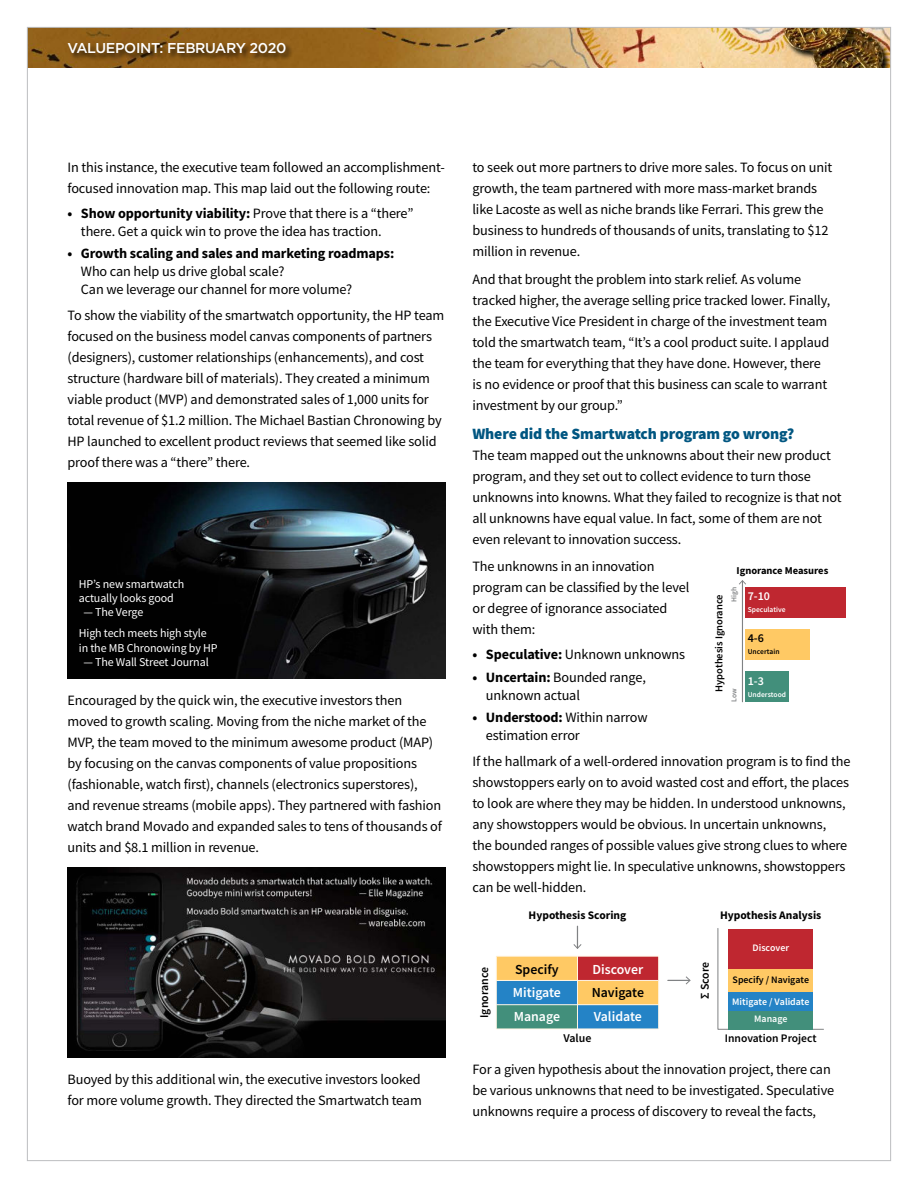
<style>
.page{position:relative;width:918px;height:1188px;background:#fff}
.page>*{position:absolute;margin:0;border:0;box-sizing:border-box;transform-origin:0 0}
.t1{font:900 15.75px "Source Sans Pro";letter-spacing:-.01em;color:#005681}
.t2{font:14.25px/21px "Source Sans Pro";letter-spacing:-.01em;color:#000}
.t3{font:700 14.25px "Source Sans Pro";letter-spacing:-.01em;color:#000}
.t4{font:500 14.25px "Gotham";letter-spacing:-.025em;color:#fff}
.t5{font:600 13.8px/23.7px "Source Sans Pro";color:#fff}
.t6{font:600 13.8px "Source Sans Pro";color:#000}
.t7{font:12px/14.2px "Source Sans Pro";letter-spacing:-.01em;color:#fff}
.t8{font:600 12px "Source Sans Pro";color:#fff}
.t9{font:600 12px "Source Sans Pro";color:#000}
.t10{font:600 11.85px "Source Sans Pro";color:#000}
.t11{font:700 11.55px "Source Sans Pro";color:#000}
.t12{font:600 11.55px "Source Sans Pro";color:#000}
.t13{font:600 10.5px "Source Sans Pro";color:#000}
.t14{font:700 10.5px "Source Sans Pro";color:#000}
.t15{font:600 9.9px/17.7px "Source Sans Pro";color:#fff;text-align:center}
.t16{font:600 9.9px "Source Sans Pro";color:#000}
.t17{font:600 7.5px "Source Sans Pro";color:#fff}
.t18{font:600 7.5px "Source Sans Pro";color:#000}
.t19{font:600 7.5px "Source Sans Pro";color:#808284}
.s1{font-weight:700}
</style>
<div class="page">
<img style="left:29px;top:29px;width:860px;height:39px">
<div style="left:67px;top:42px;width:227px;height:19px;background:#000;opacity:.75"></div>
<img style="left:68px;top:483px;width:378px;height:196px">
<img style="left:68px;top:868px;width:378px;height:189px">
<svg style="left:573px;top:926px;width:9px;height:23px"></svg>
<svg style="left:497px;top:956px;width:162px;height:73px;background:#8e8f82"></svg>
<hr style="left:496px;top:1029px;width:163px;height:1px;background:#fff6e6">
<hr style="left:496px;top:1004px;width:163px;height:1px;background:#fff6e6">
<hr style="left:496px;top:980px;width:163px;height:1px;background:#fff6e6">
<hr style="left:577px;top:956px;width:1px;height:73px;background:#fff6e6">
<hr style="left:496px;top:956px;width:1px;height:73px;background:#fff6e6">
<svg style="left:717px;top:928px;width:107px;height:102px"></svg>
<div style="left:729px;top:1011px;width:84px;height:19px;background:#428f7b"></div>
<div style="left:729px;top:992px;width:84px;height:19px;background:#2483c6"></div>
<div style="left:729px;top:969px;width:84px;height:23px;background:#ffc964"></div>
<div style="left:729px;top:929px;width:84px;height:40px;background:#bf2730"></div>
<svg style="left:668px;top:976px;width:23px;height:8px"></svg>
<hr style="left:742px;top:581px;width:1px;height:121px;background:#808284">
<svg style="left:739px;top:580px;width:7px;height:5px"></svg>
<div style="left:745px;top:672px;width:43px;height:30px;background:#428f7b"></div>
<div style="left:745px;top:629px;width:64px;height:30px;background:#ffc964"></div>
<div style="left:745px;top:587px;width:101px;height:30px;background:#bf2730"></div>
<p class="t4" style="left:68px;top:41px;width:220px">VALUEPOINT: FEBRUARY 2020</p>
<p class="t2" style="left:68px;top:158px;width:379px">In this instance, the executive team followed an accomplishment&shy;focused innovation map. This map laid out the following route:</p>
<p class="t2" style="left:81px;top:205px;width:334px;line-height:18px;text-indent:-13px"><span class="s1">• Show opportunity viability:</span> Prove that there is a “there” there. Get a quick win to prove the idea has traction.</p>
<p class="t3" style="left:68px;top:248px;width:328px">• Growth scaling and sales and marketing roadmaps:</p>
<p class="t2" style="left:81px;top:264px;width:273px;line-height:18px">Who can help us drive global scale?<br>Can we leverage our channel for more volume?</p>
<p class="t2" style="left:68px;top:306px;width:378px">To show the viability of the smartwatch opportunity, the HP team focused on the business model canvas components of partners (designers), customer relationships (enhancements), and cost structure (hardware bill of materials). They created a minimum viable product (MVP) and demonstrated sales of 1,000 units for total revenue of $1.2 million. The Michael Bastian Chronowing by HP launched to excellent product reviews that seemed like solid proof there was a “there” there.</p>
<p class="t7" style="left:79px;top:578px;width:107px">HP’s new smartwatch actually looks good</p>
<p class="t7" style="left:79px;top:603px;width:130px;line-height:21px;text-indent:5px">— The Verge<br>High tech meets high style</p>
<p class="t7" style="left:79px;top:642px;width:140px">in the MB Chronowing by HP</p>
<p class="t7" style="left:83px;top:656px;width:127px">— The Wall Street Journal</p>
<p class="t2" style="left:68px;top:691px;width:376px">Encouraged by the quick win, the executive investors then moved to growth scaling. Moving from the niche market of the MVP, the team moved to the minimum awesome product (MAP) by focusing on the canvas components of value propositions (fashionable, watch first), channels (electronics superstores), and revenue streams (mobile apps). They partnered with fashion watch brand Movado and expanded sales to tens of thousands of units and $8.1 million in revenue.</p>
<p class="t2" style="left:68px;top:1069px;width:356px">Buoyed by this additional win, the executive investors looked for more volume growth. They directed the Smartwatch team</p>
<p class="t2" style="left:472px;top:158px;width:361px">to seek out more partners to drive more sales. To focus on unit growth, the team partnered with more mass-market brands like Lacoste as well as niche brands like Ferrari. This grew the business to hundreds of thousands of units, translating to $12 million in revenue.</p>
<p class="t2" style="left:472px;top:270px;width:359px">And that brought the problem into stark relief. As volume tracked higher, the average selling price tracked lower. Finally, the Executive Vice President in charge of the investment team told the smartwatch team, “It’s a cool product suite. I applaud the team for everything that they have done. However, there is no evidence or proof that this business can scale to warrant investment by our group.”</p>
<p class="t1" style="left:472px;top:427px;width:323px">Where did the Smartwatch program go wrong?</p>
<p class="t2" style="left:472px;top:446px;width:371px">The team mapped out the unknowns about their new product program, and they set out to collect evidence to turn those unknowns into knowns. What they failed to recognize is that not all unknowns have equal value. In fact, some of them are not even relevant to innovation success.</p>
<p class="t2" style="left:472px;top:557px;width:218px">The unknowns in an innovation program can be classified by the level or degree of ignorance associated with them:</p>
<p class="t2" style="left:472px;top:645px;width:214px"><span class="s1">• Speculative:</span> Unknown unknowns</p>
<p class="t2" style="left:486px;top:669px;width:161px;line-height:18px;text-indent:-13px"><span class="s1">• Uncertain:</span> Bounded range, unknown actual</p>
<p class="t2" style="left:486px;top:710px;width:163px;line-height:18px;text-indent:-13px"><span class="s1">• Understood:</span> Within narrow estimation error</p>
<p class="t2" style="left:472px;top:752px;width:379px">If the hallmark of a well-ordered innovation program is to find the showstoppers early on to avoid wasted cost and effort, the places to look are where they may be hidden. In understood unknowns, any showstoppers would be obvious. In uncertain unknowns,<br>the bounded ranges of possible values give strong clues to where showstoppers might lie. In speculative unknowns, showstoppers can be well-hidden.</p>
<p class="t11" style="left:529px;top:911px;width:99px">Hypothesis Scoring</p>
<p class="t11" style="left:720px;top:911px;width:103px">Hypothesis Analysis</p>
<p class="t14" style="left:737px;top:567px;width:93px">Ignorance Measures</p>
<p class="t8" style="left:748px;top:591px;width:24px">7-10</p>
<p class="t17" style="left:748px;top:606px;width:39px">Speculative</p>
<p class="t9" style="left:748px;top:634px;width:18px">4-6</p>
<p class="t18" style="left:748px;top:649px;width:33px">Uncertain</p>
<p class="t8" style="left:748px;top:676px;width:18px">1-3</p>
<p class="t17" style="left:748px;top:691px;width:40px">Understood</p>
<p class="t19" style="left:731px;top:602px;width:17px;rotate:-90deg">High</p>
<p class="t13" style="left:715px;top:692px;width:99px;rotate:-90deg">Hypothesis Ignorance</p>
<p class="t19" style="left:731px;top:702px;width:15px;rotate:-90deg">Low</p>
<p class="t15" style="left:753px;top:940px;width:38px">Discover</p>
<p class="t10" style="left:700px;top:999px;width:39px;rotate:-90deg">Σ Score</p>
<p class="t6" style="left:515px;top:964px;width:45px">Specify</p>
<p class="t5" style="left:513px;top:982px;width:50px">Mitigate<br>Manage</p>
<p class="t5" style="left:592px;top:958px;width:52px">Discover</p>
<p class="t6" style="left:592px;top:987px;width:54px">Navigate</p>
<p class="t10" style="left:480px;top:1018px;width:52px;rotate:-90deg">Ignorance</p>
<p class="t16" style="left:733px;top:976px;width:78px">Specify / Navigate</p>
<p class="t15" style="left:732px;top:993px;width:79px">Mitigate / Validate<br>Manage</p>
<p class="t2" style="left:472px;top:1060px;width:363px">For a given hypothesis about the innovation project, there can be various unknowns that need to be investigated. Speculative unknowns require a process of discovery to reveal the facts,</p>
<p class="t5" style="left:594px;top:1006px;width:50px">Validate</p>
<p class="t10" style="left:563px;top:1034px;width:29px">Value</p>
<p class="t12" style="left:725px;top:1034px;width:93px">Innovation Project</p>
</div>
